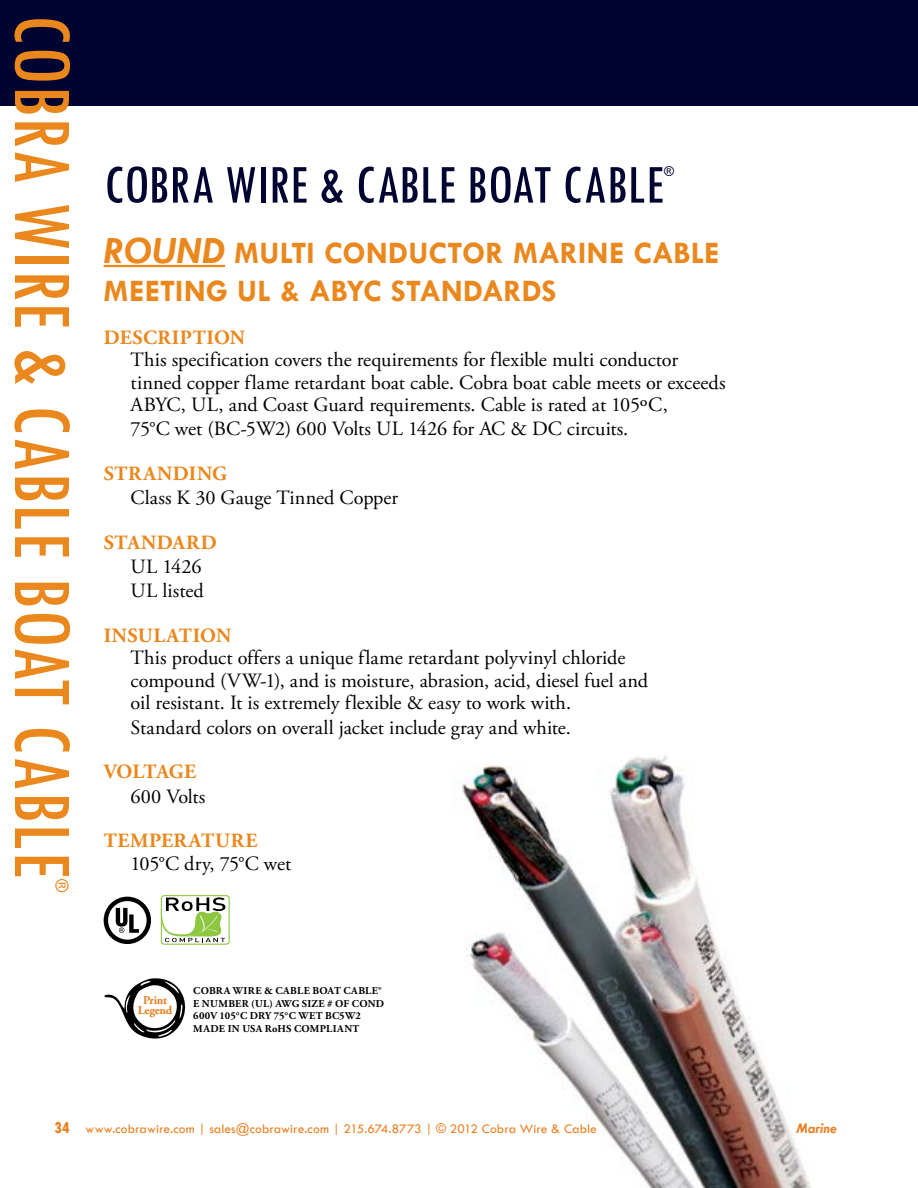
<style>
.page{position:relative;width:918px;height:1188px;background:#fff}
.page>*{position:absolute;margin:0;border:0;box-sizing:border-box;transform-origin:0 0}
.t1{font:condensed 86.85px "Tw Cen";color:#ea871d}
.t2{font:condensed 57px "Tw Cen";color:#000431}
.t3{font:700 31.5px/38px "Tw Cen";letter-spacing:.005em;color:#ea871d}
.t4{font:20.25px/22.5px "Adobe Garamond Pro";color:#000}
.t5{font:700 20.25px "Adobe Garamond Pro";letter-spacing:.025em;color:#ea871d}
.t6{font:700 20.25px "Adobe Garamond Pro";letter-spacing:-.005em;color:#ea871d}
.t7{font:condensed 18px "Tw Cen";color:#ea871d}
.t8{font:italic 700 15px "Tw Cen";letter-spacing:.01em;color:#ec7e1e}
.t9{font:13.5px "Tw Cen";letter-spacing:.005em;color:#ec7e1e}
.t10{font:condensed 13.5px "Tw Cen";color:#000431}
.t11{font:700 12px/10.5px "Adobe Garamond Pro";letter-spacing:-.025em;color:#ec7e1e;text-align:center}
.t12{font:700 10.5px/12.6px "Adobe Garamond Pro";letter-spacing:.025em;color:#000}
.t13{font:700 10.5px/12.6px "Adobe Garamond Pro";letter-spacing:.05em;color:#000}
.s1{font-style:italic;font-size:39px}
.s2{font-weight:800;font-stretch:condensed;font-size:16.5px}
</style>
<div class="page">
<div style="left:0;top:0;width:918px;height:105px;background:#000431"></div>
<div style="left:161px;top:895px;width:69px;height:50px;border:1px solid #8dc63f;border-radius:3px"></div>
<svg style="left:161px;top:897px;width:64px;height:45px"></svg>
<svg style="left:104px;top:897px;width:47px;height:47px"></svg>
<img style="left:457px;top:756px;width:355px;height:432px">
<svg style="left:104px;top:978px;width:82px;height:61px"></svg>
<hr style="left:104px;top:265px;width:121px;height:2px;background:#ea871d">
<h1 class="t1" style="left:95px;top:14px;width:867px;rotate:90deg">COBRA WIRE &amp; CABLE BOAT CABLE</h1>
<p class="t7" style="left:72px;top:879px;width:15px;rotate:90deg">®</p>
<h2 class="t2" style="left:104px;top:150px;width:562px">COBRA WIRE &amp; CABLE BOAT CABLE</h2>
<p class="t10" style="left:664px;top:163px;width:11px">®</p>
<h3 class="t3" style="left:104px;top:233px;width:617px"><span class="s1">ROUND</span> MULTI CONDUCTOR MARINE CABLE<br>MEETING UL &amp; ABYC STANDARDS</h3>
<p class="t5" style="left:104px;top:325px;width:30px">DESCR</p>
<p class="t5" style="left:172px;top:325px;width:71px">IPT ION</p>
<p class="t4" style="left:131px;top:349px;width:596px">This specification covers the requirements for flexible multi conductor tinned copper flame retardant boat cable. Cobra boat cable meets or exceeds<br>ABYC, UL, and Coast Guard requirements. Cable is rated at 105ºC,</p>
<p class="t4" style="left:131px;top:418px;width:499px">75°C wet (BC-5W2) 600 Volts UL 1426 for AC &amp; DC circuits.</p>
<p class="t5" style="left:104px;top:462px;width:125px">STRAND ING</p>
<p class="t4" style="left:131px;top:487px;width:269px">Class K 30 Gauge Tinned Copper</p>
<p class="t5" style="left:104px;top:531px;width:91px">ST AND ARD</p>
<p class="t4" style="left:131px;top:555px;width:75px;line-height:24.3px">UL 1426<br>UL listed</p>
<p class="t5" style="left:104px;top:624px;width:4px">INS</p>
<p class="t5" style="left:138px;top:624px;width:91px">ULATION</p>
<p class="t4" style="left:131px;top:647px;width:519px">This product offers a unique flame retardant polyvinyl chloride compound (VW-1), and is moisture, abrasion, acid, diesel fuel and oil resistant. It is extremely flexible &amp; easy to work with.</p>
<p class="t4" style="left:131px;top:717px;width:442px">Standard colors on overall jacket include gray and white.</p>
<p class="t6" style="left:104px;top:760px;width:90px">VOLTAGE</p>
<p class="t4" style="left:131px;top:786px;width:76px">600 Volts</p>
<p class="t5" style="left:104px;top:829px;width:51px">TEMPER</p>
<p class="t5" style="left:189px;top:829px;width:50px">ATURE</p>
<p class="t4" style="left:131px;top:853px;width:162px">105°C dry, 75°C wet</p>
<p class="t11" style="left:138px;top:995px;width:36px">PRINT<br>LEGEND</p>
<p class="t13" style="left:193px;top:985px;width:190px">COBRA WIRE &amp; CABLE BOA T CABLE®<br>E NUM</p>
<p class="t12" style="left:193px;top:997px;width:193px;text-indent:35px">BER (UL ) AWG SIZE # OF COND<br>600V 105°C DRY 75°C WET BC5W2<br>MA DE IN USA ROHS COM</p>
<p class="t12" style="left:320px;top:1022px;width:41px">PLIANT</p>
<p class="t9" style="left:54px;top:1121px;width:545px"><span class="s2">34</span> www.cobrawire.com | sales@cobrawire.com | 215.674.8773 | © 2012 Cobra Wire &amp; Cable</p>
<p class="t8" style="left:797px;top:1119px;width:42px">Marine</p>
</div>
